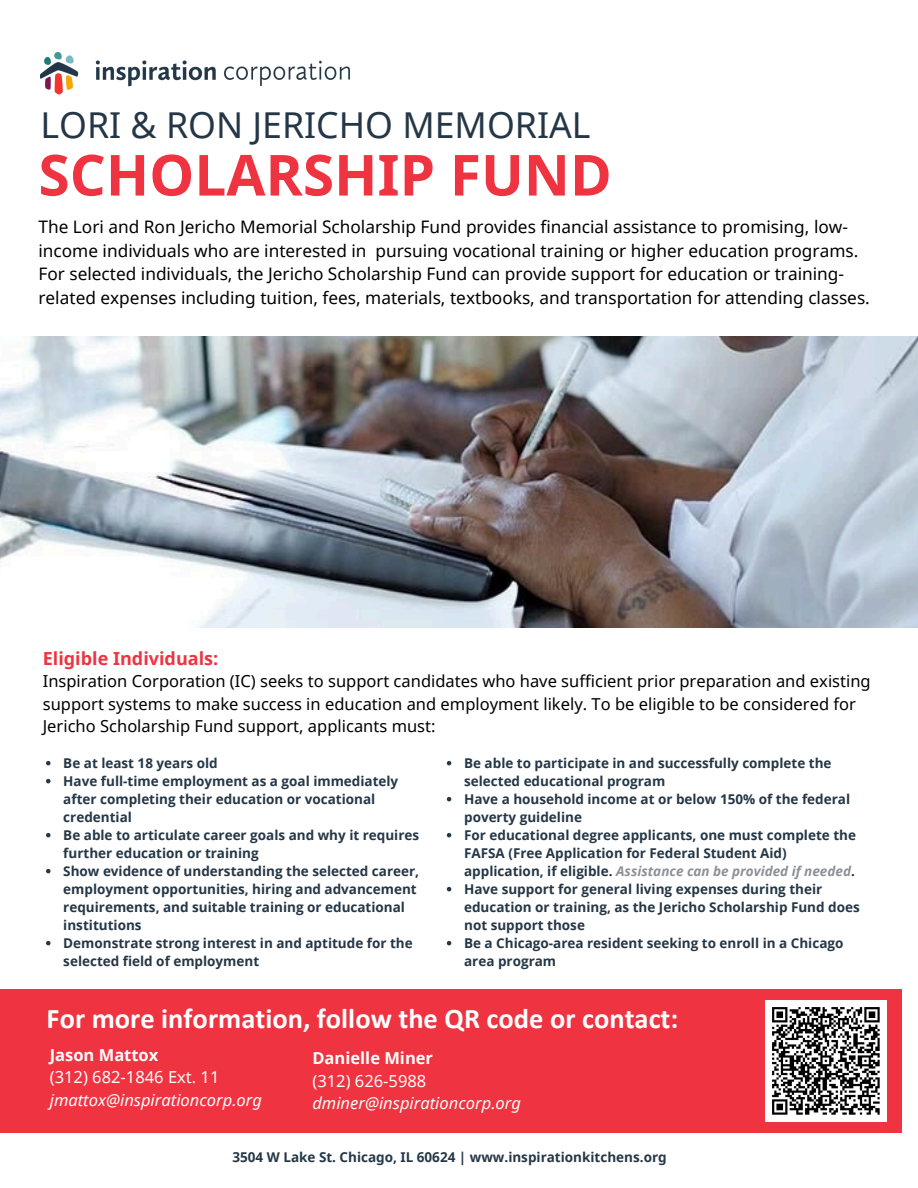
<style>
.page{position:relative;width:918px;height:1188px;background:#fff}
.page>*{position:absolute;margin:0;border:0;box-sizing:border-box;transform-origin:0 0}
.t1{font:700 56.7px "Noto Sans";color:#ef3340}
.t2{font:35.7px "Noto Sans";color:#253746}
.t3{font:700 28.5px "Calibri";color:#fff}
.t4{font:700 18px "Noto Sans";color:#ef3340}
.t5{font:17.25px/23.7px "Noto Sans";color:#000}
.t6{font:16.5px/22.5px "Noto Sans";color:#000}
.t7{font:italic 16.5px/22.5px "Noto Sans";color:#fff}
.t8{font:700 13.5px/18px "Open Sans";color:#253746}
.t9{font:700 13.5px "Noto Sans";color:#253746}
.s1{font-style:italic;color:#8e9093}
.s2{font-weight:700;font-style:normal}
.s3{font-style:normal}
</style>
<div class="page">
<img style="left:0;top:337px;width:918px;height:290px">
<img style="left:40px;top:53px;width:310px;height:41px">
<div style="left:0;top:989px;width:901px;height:144px;background:#ef3340"></div>
<img style="left:765px;top:1000px;width:122px;height:122px">
<svg style="left:46px;top:761px;width:5px;height:4px"></svg>
<svg style="left:46px;top:779px;width:5px;height:4px"></svg>
<svg style="left:46px;top:833px;width:5px;height:4px"></svg>
<svg style="left:46px;top:869px;width:5px;height:4px"></svg>
<svg style="left:46px;top:941px;width:5px;height:4px"></svg>
<svg style="left:447px;top:761px;width:4px;height:4px"></svg>
<svg style="left:447px;top:797px;width:4px;height:4px"></svg>
<svg style="left:447px;top:833px;width:4px;height:4px"></svg>
<svg style="left:447px;top:887px;width:4px;height:4px"></svg>
<svg style="left:447px;top:941px;width:4px;height:4px"></svg>
<p class="t2" style="left:40px;top:100px;width:552px">LORI &amp; RON JERICHO MEMORIAL</p>
<h5 class="t1" style="left:38px;top:135px;width:575px">SCHOLARSHIP FUND</h5>
<h4 class="t5" style="left:38px;top:214px;width:833px">The Lori and Ron Jericho Memorial Scholarship Fund provides financial assistance to promising, low&shy;income individuals who are interested in pursuing vocational training or higher education programs.<br>For selected individuals, the Jericho Scholarship Fund can provide support for education or training&shy;related expenses including tuition, fees, materials, textbooks, and transportation for attending classes.</h4>
<p class="t4" style="left:43px;top:646px;width:177px">Eligible Individuals:</p>
<p class="t6" style="left:43px;top:670px;width:830px">Inspiration Corporation (IC) seeks to support candidates who have sufficient prior preparation and existing support systems to make success in education and employment likely. To be eligible to be considered for<br>Jericho Scholarship Fund support, applicants must:</p>
<h4 class="t8" style="left:63px;top:753px;width:156px">Be at least 18 years old</h4>
<p class="t8" style="left:63px;top:771px;width:337px">Have full-time employment as a goal immediately after completing their education or vocational credential</p>
<p class="t8" style="left:63px;top:825px;width:357px">Be able to articulate career goals and why it requires further education or training</p>
<p class="t8" style="left:63px;top:861px;width:357px">Show evidence of understanding the selected career, employment opportunities, hiring and advancement requirements, and suitable training or educational institutions</p>
<p class="t8" style="left:63px;top:933px;width:351px">Demonstrate strong interest in and aptitude for the selected field of employment</p>
<p class="t8" style="left:464px;top:753px;width:369px">Be able to participate in and successfully complete the selected educational program</p>
<p class="t8" style="left:464px;top:789px;width:387px">Have a household income at or below 150% of the federal poverty guideline</p>
<h3 class="t8" style="left:464px;top:825px;width:393px">For educational degree applicants, one must complete the<br>FAFSA (Free Application for Federal Student Aid) application, if eligible. <span class="s1">Assistance can be provided if needed</span>.</h3>
<h4 class="t8" style="left:464px;top:879px;width:397px">Have support for general living expenses during their education or training, as the Jericho Scholarship Fund does not support those</h4>
<h4 class="t8" style="left:464px;top:933px;width:381px">Be a Chicago-area resident seeking to enroll in a Chicago area program</h4>
<p class="t3" style="left:47px;top:1007px;width:633px">For more information, follow the QR code or contact:</p>
<p class="t7" style="left:50px;top:1043px;width:214px"><span class="s2">Jason Mattox<br></span><span class="s3">(312) 682-1846 Ext. 11 </span>jmattox@inspirationcorp.org</p>
<p class="t7" style="left:312px;top:1046px;width:210px"><span class="s2">Danielle Miner<br></span><span class="s3">(312) 626-5988 </span>dminer@inspirationcorp.org</p>
<p class="t9" style="left:233px;top:1148px;width:436px">3504 W Lake St. Chicago, IL 60624 | www.inspirationkitchens.org</p>
</div>
